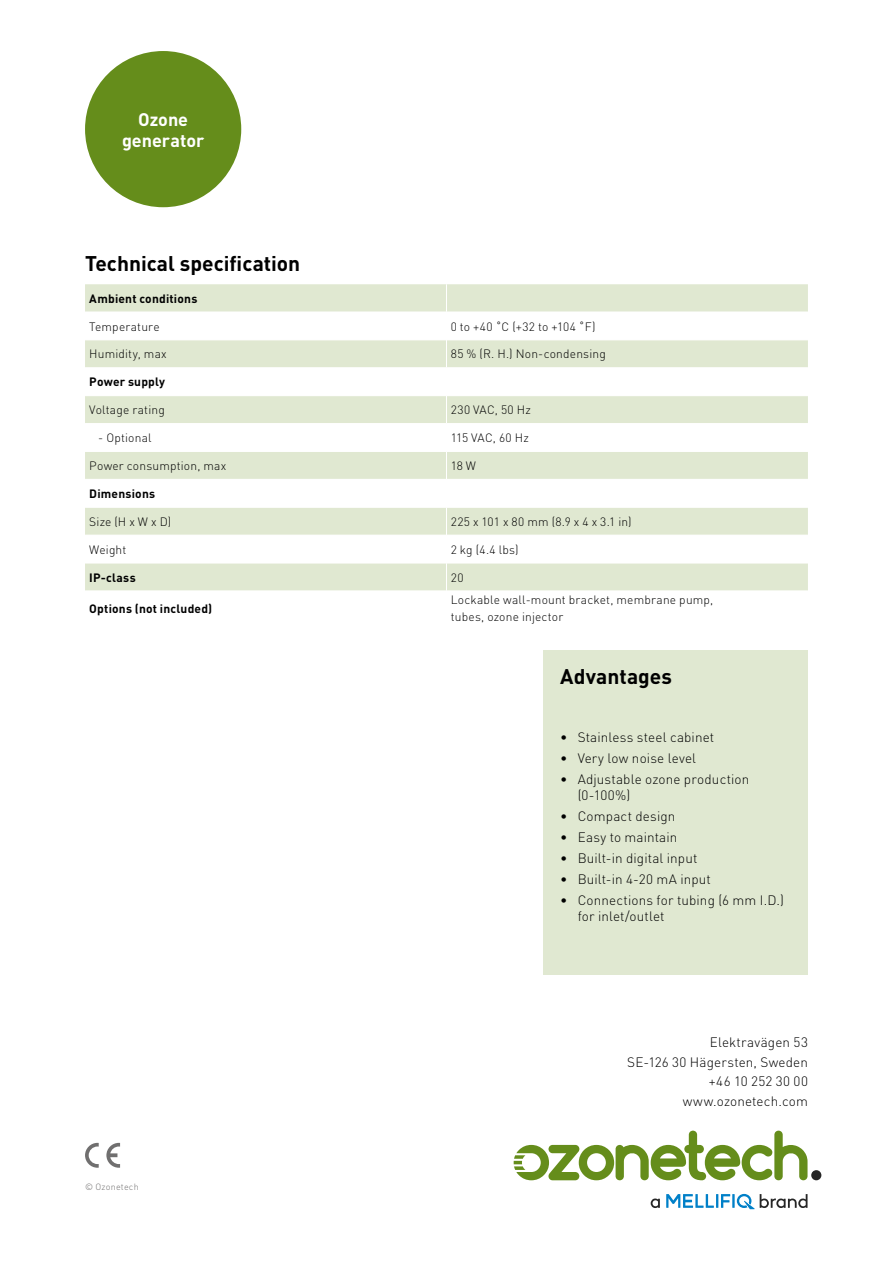
<style>
.page{position:relative;width:893px;height:1263px;background:#fff}
.page>*{position:absolute;margin:0;border:0;box-sizing:border-box;transform-origin:0 0}
.t1{font:700 21px "DINOT";color:#000}
.t2{font:700 18px/21px "DINOT";color:#fff;text-align:center}
.t3{font:300 13.5px/19.5px "DINOT";letter-spacing:.01em;color:#000}
.t4{font:300 12px/16.5px "DINOT";letter-spacing:.015em;color:#000}
.t5{font:700 12px "DINOT";letter-spacing:.02em;color:#000}
.t6{font:300 9px "DINOT";letter-spacing:.025em;color:#706f6f}
</style>
<div class="page">
<div style="left:85px;top:51px;width:156px;height:156px;background:#658d1b;border-radius:50%"></div>
<div style="left:811px;top:1170px;width:10px;height:10px;background:#262626;border-radius:50%"></div>
<svg style="left:514px;top:1130px;width:293px;height:50px"></svg>
<svg style="left:651px;top:1198px;width:9px;height:10px"></svg>
<svg style="left:666px;top:1194px;width:141px;height:15px"></svg>
<svg style="left:85px;top:1143px;width:14px;height:25px"></svg>
<svg style="left:106px;top:1143px;width:14px;height:25px"></svg>
<svg style="left:85px;top:284px;width:723px;height:28px;background:#e0e8d2"></svg>
<div style="left:85px;top:341px;width:723px;height:250px;background:#e0e8d1"></div>
<svg style="left:85px;top:368px;width:723px;height:195px"></svg>
<hr style="left:85px;top:367px;width:361px;height:1px;background:#fff">
<hr style="left:446px;top:367px;width:362px;height:1px;background:#fff">
<hr style="left:85px;top:395px;width:361px;height:1px;background:#fff">
<hr style="left:446px;top:395px;width:362px;height:1px;background:#fff">
<hr style="left:85px;top:423px;width:361px;height:1px;background:#fff">
<hr style="left:446px;top:423px;width:362px;height:1px;background:#fff">
<hr style="left:85px;top:451px;width:361px;height:1px;background:#fff">
<hr style="left:446px;top:451px;width:362px;height:1px;background:#fff">
<hr style="left:85px;top:479px;width:361px;height:1px;background:#fff">
<hr style="left:446px;top:479px;width:362px;height:1px;background:#fff">
<hr style="left:85px;top:507px;width:361px;height:1px;background:#fff">
<hr style="left:446px;top:507px;width:362px;height:1px;background:#fff">
<hr style="left:85px;top:535px;width:361px;height:1px;background:#fff">
<hr style="left:446px;top:535px;width:362px;height:1px;background:#fff">
<hr style="left:85px;top:563px;width:361px;height:1px;background:#fff">
<hr style="left:446px;top:563px;width:362px;height:1px;background:#fff">
<svg style="left:446px;top:284px;width:1px;height:307px"></svg>
<div style="left:543px;top:651px;width:265px;height:324px;background:#e0e8d1"></div>
<h2 class="t2" style="left:122px;top:108px;width:84px">Ozone generator</h2>
<h1 class="t1" style="left:85px;top:250px;width:217px">Technical specification</h1>
<p class="t5" style="left:89px;top:290px;width:110px">Ambient conditions</p>
<p class="t4" style="left:89px;top:318px;width:72px">Temperature</p>
<p class="t4" style="left:451px;top:318px;width:146px">0 to +40 ˚C (+32 to +104 ˚F)</p>
<p class="t4" style="left:89px;top:346px;width:79px">Humidity, max</p>
<p class="t4" style="left:451px;top:346px;width:157px">85 % (R. H.) Non-condensing</p>
<p class="t5" style="left:89px;top:374px;width:77px">Power supply</p>
<p class="t4" style="left:89px;top:401px;width:77px">Voltage rating</p>
<p class="t4" style="left:451px;top:401px;width:82px">230 VAC, 50 Hz</p>
<p class="t4" style="left:98px;top:429px;width:55px">- Optional</p>
<p class="t4" style="left:451px;top:429px;width:80px">115 VAC, 60 Hz</p>
<p class="t4" style="left:89px;top:457px;width:139px">Power consumption, max</p>
<p class="t4" style="left:451px;top:457px;width:27px">18 W</p>
<p class="t5" style="left:89px;top:486px;width:67px">Dimensions</p>
<p class="t4" style="left:89px;top:513px;width:84px">Size (H x W x D)</p>
<p class="t4" style="left:451px;top:513px;width:182px">225 x 101 x 80 mm (8.9 x 4 x 3.1 in)</p>
<p class="t4" style="left:89px;top:541px;width:39px">Weight</p>
<p class="t4" style="left:451px;top:541px;width:69px">2 kg (4.4 lbs)</p>
<p class="t5" style="left:89px;top:569px;width:48px">IP-class</p>
<p class="t4" style="left:451px;top:569px;width:14px">20</p>
<p class="t5" style="left:89px;top:600px;width:125px">Options (not included)</p>
<p class="t4" style="left:451px;top:592px;width:264px">Lockable wall-mount bracket, membrane pump, tubes, ozone injector</p>
<h1 class="t1" style="left:560px;top:662px;width:113px">Advantages</h1>
<p class="t3" style="left:560px;top:727px;width:155px">• Stainless steel cabinet</p>
<p class="t3" style="left:560px;top:748px;width:137px">• Very low noise level</p>
<p class="t3" style="left:578px;top:771px;width:173px;line-height:16.5px;text-indent:-17px">• Adjustable ozone production (0-100%)</p>
<p class="t3" style="left:560px;top:806px;width:117px">• Compact design</p>
<p class="t3" style="left:560px;top:827px;width:119px">• Easy to maintain</p>
<p class="t3" style="left:560px;top:848px;width:139px">• Built-in digital input</p>
<p class="t3" style="left:560px;top:869px;width:152px">• Built-in 4-20 mA input</p>
<p class="t3" style="left:578px;top:891px;width:208px;line-height:16.5px;text-indent:-17px">• Connections for tubing (6 mm I.D.) for inlet/outlet</p>
<p class="t6" style="left:85px;top:1181px;width:55px">© Ozonetech</p>
<p class="t3" style="left:627px;top:1033px;width:182px;text-align:right">Elektravägen 53<br>SE-126 30 Hägersten, Sweden +46 10 252 30 00 www.ozonetech.com</p>
</div>
